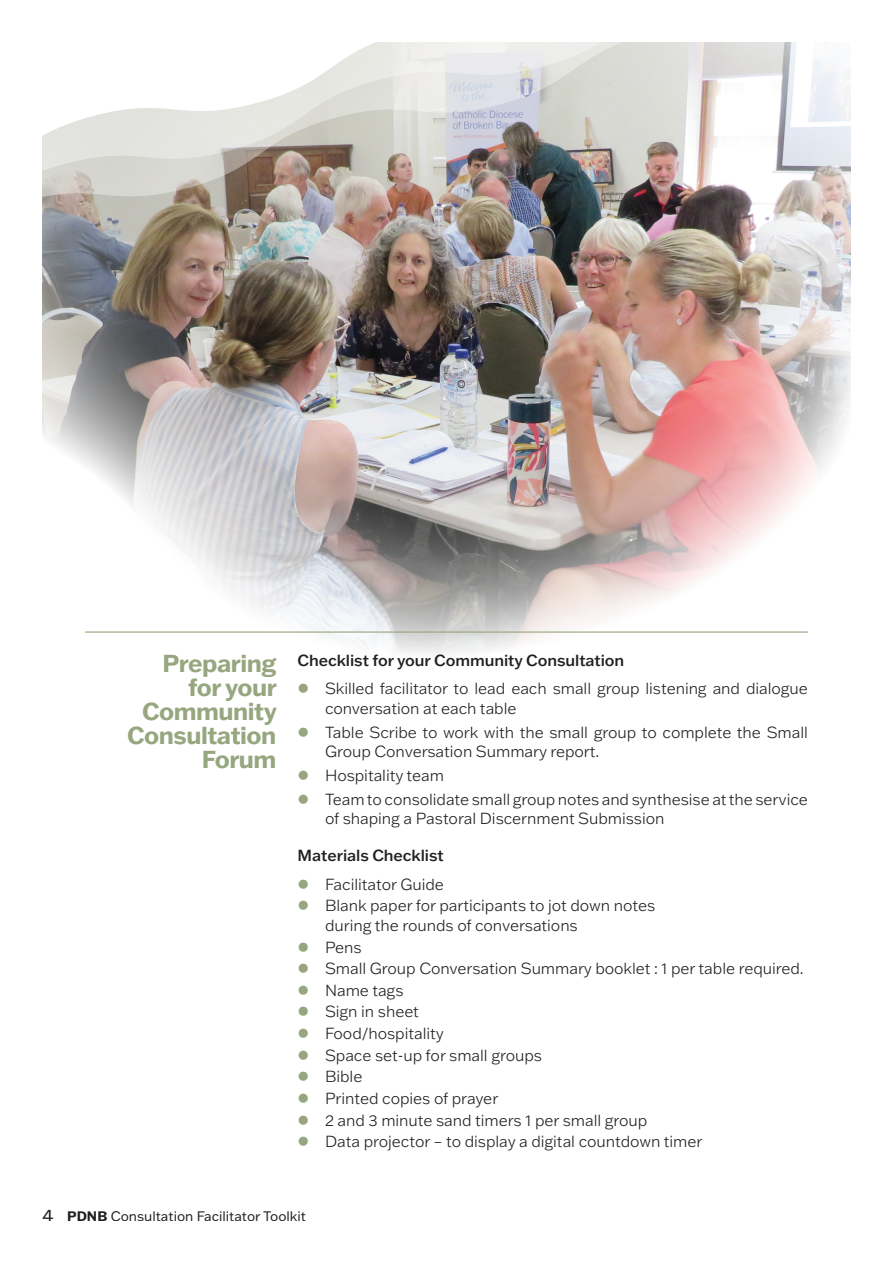
<style>
.page{position:relative;width:893px;height:1263px;background:#fff}
.page>*{position:absolute;margin:0;border:0;box-sizing:border-box;transform-origin:0 0}
.t1{font:700 24px/24px "Franklin Gothic ATF";letter-spacing:-.02em;color:#96a67e;text-align:right}
.t2{font:300 15.75px/19.5px "Franklin Gothic ATF";letter-spacing:-.005em;color:#231f20}
.t3{font:500 15.75px "Franklin Gothic ATF";letter-spacing:-.005em;color:#231f20}
.t4{font:13.5px "Franklin Gothic ATF";color:#231f20}
.s1{color:#96a67e}
.s2{font-size:18px}
.s3{font-weight:700}
</style>
<div class="page">
<img style="left:43px;top:272px;width:807px;height:382px">
<img style="left:43px;top:43px;width:807px;height:228px">
<div style="left:0;top:0;width:284px;height:94px;background:#fff"></div>
<hr style="left:85px;top:631px;width:723px;height:2px;background:#96a67e">
<h1 class="t1" style="left:127px;top:651px;width:151px">Preparing for your<br>Community<br>Consultation<br>Forum</h1>
<p class="t3" style="left:298px;top:650px;width:328px">Checklist for your Community Consultation</p>
<p class="t2" style="left:325px;top:679px;width:484px;text-indent:-27px"><span class="s1">●</span> Skilled facilitator to lead each small group listening and dialogue conversation at each table</p>
<p class="t2" style="left:325px;top:722px;width:484px;text-indent:-27px"><span class="s1">●</span> Table Scribe to work with the small group to complete the Small<br>Group Conversation Summary report.</p>
<p class="t2" style="left:298px;top:765px;width:148px"><span class="s1">●</span> Hospitality team</p>
<p class="t2" style="left:325px;top:789px;width:484px;text-indent:-27px"><span class="s1">●</span> Team to consolidate small group notes and synthesise at the service of shaping a Pastoral Discernment Submission</p>
<p class="t3" style="left:298px;top:845px;width:148px">Materials Checklist</p>
<p class="t2" style="left:298px;top:874px;width:148px"><span class="s1">●</span> Facilitator Guide</p>
<p class="t2" style="left:325px;top:896px;width:332px;text-indent:-27px"><span class="s1">●</span> Blank paper for participants to jot down notes during the rounds of conversations</p>
<p class="t2" style="left:298px;top:937px;width:66px"><span class="s1">●</span> Pens</p>
<p class="t2" style="left:298px;top:958px;width:508px"><span class="s1">●</span> Small Group Conversation Summary booklet : 1 per table required.</p>
<p class="t2" style="left:298px;top:980px;width:107px"><span class="s1">●</span> Name tags</p>
<p class="t2" style="left:298px;top:1002px;width:123px"><span class="s1">●</span> Sign in sheet</p>
<p class="t2" style="left:298px;top:1023px;width:148px"><span class="s1">●</span> Food/hospitality</p>
<p class="t2" style="left:298px;top:1045px;width:246px"><span class="s1">●</span> Space set-up for small groups</p>
<p class="t2" style="left:298px;top:1066px;width:66px"><span class="s1">●</span> Bible</p>
<p class="t2" style="left:298px;top:1088px;width:202px"><span class="s1">●</span> Printed copies of prayer</p>
<p class="t2" style="left:298px;top:1110px;width:351px"><span class="s1">●</span> 2 and 3 minute sand timers 1 per small group</p>
<p class="t2" style="left:298px;top:1131px;width:406px"><span class="s1">●</span> Data projector – to display a digital countdown timer</p>
<p class="t4" style="left:43px;top:1207px;width:265px"><span class="s2">4</span> <span class="s3">PDNB</span> Consultation Facilitator Toolkit</p>
</div>
